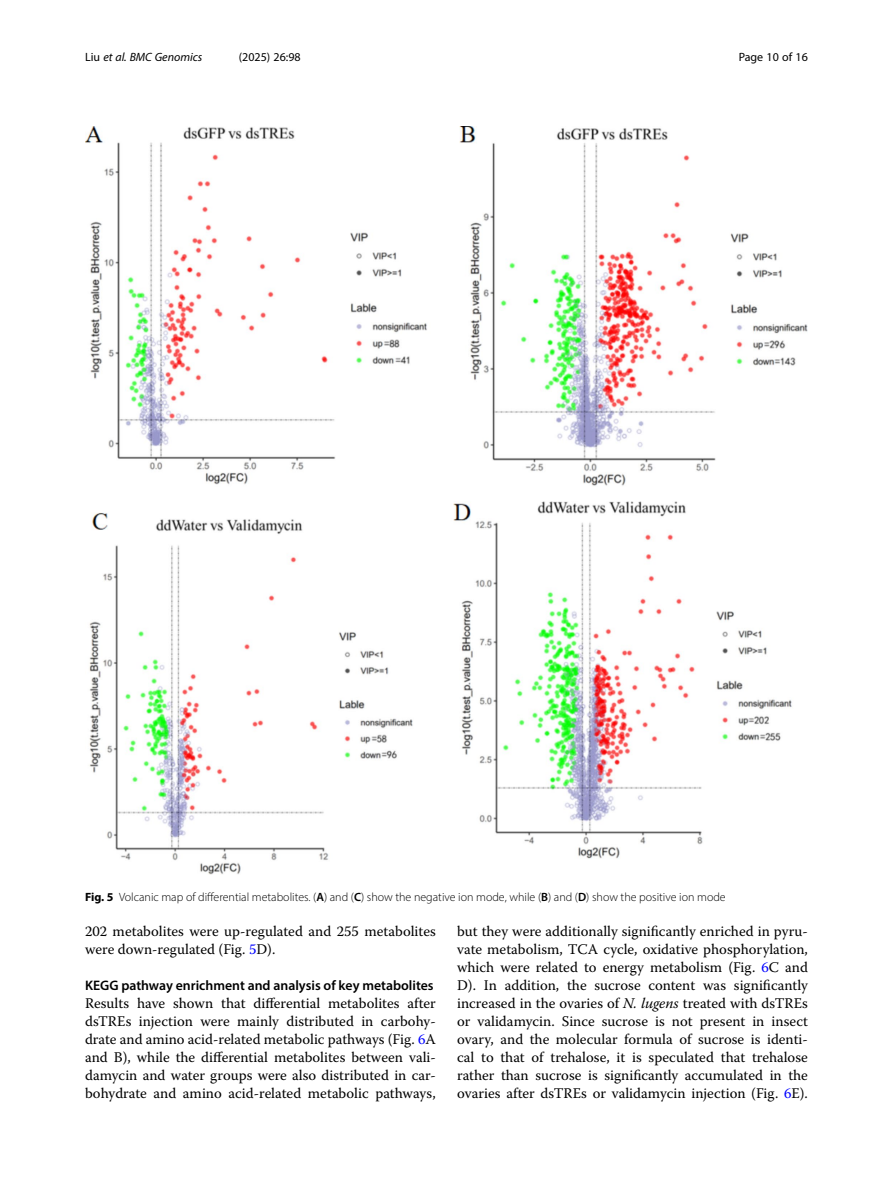
<style>
.page{position:relative;width:893px;height:1191px;background:#fff}
.page>*{position:absolute;margin:0;border:0;box-sizing:border-box;transform-origin:0 0}
.Body_Text{font:14.7px/18px "Warnock Pro";color:#000;text-align:justify}
.Head_2{font:600 13.8px "Myriad Pro";color:#000}
.Figure_Caption{font:300 12px "Myriad Pro";color:#000}
.t1{font:12px "Myriad Pro";color:#000}
.t2{font:italic 12px "Myriad Pro";color:#000}
.s1{font-style:normal}
.s2{font-weight:700}
.s3{font-weight:600}
.s4{color:#00f}
.s5{font-style:italic}
</style>
<div class="page">
<img style="left:85px;top:126px;width:723px;height:748px">
<p class="t2" style="left:85px;top:50px;width:119px"><span class="s1">Liu</span> et al. BMC Genomics</p>
<p class="t1" style="left:239px;top:50px;width:63px">(2025) 26:98</p>
<p class="t1" style="left:739px;top:50px;width:71px">Page 10 of 16</p>
<p class="Figure_Caption" style="left:85px;top:890px;width:642px"><span class="s2">Fig. 5</span> Volcanic map of differential metabolites. (<span class="s3">A</span>) and (<span class="s3">C</span>) show the negative ion mode, while (<span class="s3">B</span>) and (<span class="s3">D</span>) show the positive ion mode</p>
<p class="Body_Text" style="left:85px;top:922px;width:352px">202 metabolites were up-regulated and 255 metabolites were down-regulated (Fig. <span class="s4">5</span>D).</p>
<p class="Head_2" style="left:85px;top:977px;width:350px">KEGG pathway enrichment and analysis of key metabolites</p>
<p class="Body_Text" style="left:85px;top:994px;width:352px">Results have shown that differential metabolites after dsTREs injection were mainly distributed in carbohy&shy;drate and amino acid-related metabolic pathways (Fig. <span class="s4">6</span>A and B), while the differential metabolites between vali&shy;damycin and water groups were also distributed in car&shy;bohydrate and amino acid-related metabolic pathways,</p>
<p class="Body_Text" style="left:457px;top:922px;width:352px">but they were additionally significantly enriched in pyru&shy;vate metabolism, TCA cycle, oxidative phosphorylation, which were related to energy metabolism (Fig. <span class="s4">6</span>C and D). In addition, the sucrose content was significantly increased in the ovaries of <span class="s5">N. lugens</span> treated with dsTREs or validamycin. Since sucrose is not present in insect ovary, and the molecular formula of sucrose is identi&shy;cal to that of trehalose, it is speculated that trehalose rather than sucrose is significantly accumulated in the ovaries after dsTREs or validamycin injection (Fig. <span class="s4">6</span>E).</p>
</div>
